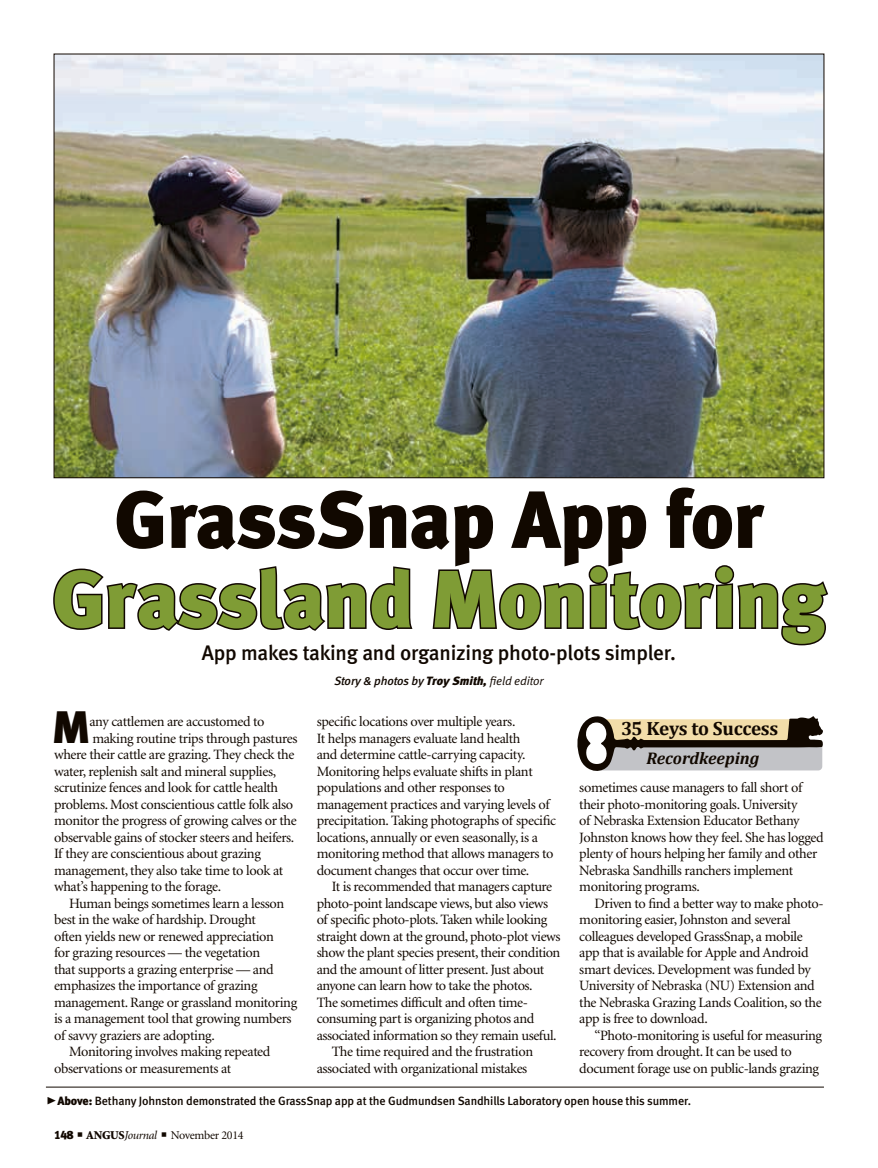
<style>
.page{position:relative;width:878px;height:1168px;background:#fff}
.page>*{position:absolute;margin:0;border:0;box-sizing:border-box;transform-origin:0 0}
.headline{font:81px "Meta Black LF";letter-spacing:-.01em;color:#7f9c35}
.headline-2{font:81px "Meta Black LF";letter-spacing:-.01em;color:#110800}
.Drop_Cap{font:45.45px "Meta Black LF";color:#110800}
.deck{font:21px "Meta Medium LF";letter-spacing:-.01em;color:#110800}
.t1{font:700 19.2px "Cambria";letter-spacing:-.02em;color:#110800}
.t2{font:italic 700 16.95px "Cambria";color:#110800}
.body_text{font:14.25px/16.5px "Minion";letter-spacing:-.025em;color:#110800}
.Drop_Cap-2{font:14.25px "Minion";letter-spacing:-.025em;color:#110800}
.cutlines{font:12px "Meta Medium LF";letter-spacing:-.01em;color:#110800}
.byline{font:italic 12px "Meta Medium LF";letter-spacing:-.01em;color:#110800}
.t3{font:12px "Minion";letter-spacing:-.025em;color:#110800}
.s1{font-family:"Meta Black LF"}
.s2{font-family:"Meta Normal LF"}
.s3{font-family:"Meta Black Caps Expert";font-size:21px}
.s4{font-weight:900}
.s5{font-style:italic}
</style>
<div class="page">
<svg style="left:577px;top:716px;width:246px;height:55px;background:#aea698"></svg>
<img style="left:56px;top:56px;width:766px;height:420px">
<svg style="left:53px;top:566px;width:360px;height:65px"></svg>
<svg style="left:432px;top:565px;width:396px;height:81px"></svg>
<hr style="left:46px;top:1087px;width:778px;height:1px;background:#110800">
<p class="headline-2" style="left:114px;top:471px;width:651px">GrassSnap App for</p>
<p class="headline" style="left:52px;top:550px;width:775px">Grassland Monitoring</p>
<p class="deck" style="left:202px;top:640px;width:475px">App makes taking and organizing photo-plots simpler.</p>
<p class="byline" style="left:334px;top:674px;width:211px">Story &amp; photos by <span class="s1">Troy Smith,</span> <span class="s2">field editor</span></p>
<p class="Drop_Cap" style="left:52px;top:699px;width:40px">M</p>
<p class="Drop_Cap-2" style="left:89px;top:714px;width:176px">any cattlemen are accustomed to</p>
<p class="Drop_Cap-2" style="left:92px;top:731px;width:206px">making routine trips through pastures</p>
<p class="Drop_Cap-2" style="left:54px;top:747px;width:242px">where their cattle are grazing. They check the</p>
<p class="Drop_Cap-2" style="left:54px;top:764px;width:224px">water, replenish salt and mineral supplies,</p>
<p class="Drop_Cap-2" style="left:54px;top:780px;width:226px">scrutinize fences and look for cattle health</p>
<p class="Drop_Cap-2" style="left:54px;top:797px;width:241px">problems. Most conscientious cattle folk also</p>
<p class="Drop_Cap-2" style="left:54px;top:813px;width:244px">monitor the progress of growing calves or the</p>
<p class="Drop_Cap-2" style="left:54px;top:830px;width:242px">observable gains of stocker steers and heifers.</p>
<p class="Drop_Cap-2" style="left:54px;top:846px;width:208px">If they are conscientious about grazing</p>
<p class="Drop_Cap-2" style="left:54px;top:863px;width:231px">management, they also take time to look at</p>
<p class="Drop_Cap-2" style="left:54px;top:879px;width:169px">what’s happening to the forage.</p>
<p class="body_text" style="left:54px;top:895px;width:245px;text-indent:15px">Human beings sometimes learn a lesson best in the wake of hardship. Drought<br>often yields new or renewed appreciation<br>for grazing resources — the vegetation<br>that supports a grazing enterprise — and emphasizes the importance of grazing management. Range or grassland monitoring is a management tool that growing numbers of savvy graziers are adopting.</p>
<p class="body_text" style="left:54px;top:1044px;width:218px;text-indent:15px">Monitoring involves making repeated observations or measurements at</p>
<p class="body_text" style="left:316px;top:714px;width:241px">specific locations over multiple years.<br>It helps managers evaluate land health<br>and determine cattle-carrying capacity.<br>Monitoring helps evaluate shifts in plant populations and other responses to management practices and varying levels of precipitation. Taking photographs of specific locations, annually or even seasonally, is a monitoring method that allows managers to document changes that occur over time.</p>
<p class="body_text" style="left:316px;top:879px;width:245px;text-indent:15px">It is recommended that managers capture photo-point landscape views, but also views of specific photo-plots. Taken while looking straight down at the ground, photo-plot views show the plant species present, their condition and the amount of litter present. Just about anyone can learn how to take the photos.<br>The sometimes difficult and often time&shy;consuming part is organizing photos and associated information so they remain useful.</p>
<p class="body_text" style="left:316px;top:1044px;width:218px;text-indent:15px">The time required and the frustration associated with organizational mistakes</p>
<p class="t1" style="left:621px;top:715px;width:158px">35 Keys to Success</p>
<p class="t2" style="left:646px;top:746px;width:114px">Recordkeeping</p>
<p class="body_text" style="left:579px;top:780px;width:246px">sometimes cause managers to fall short of their photo-monitoring goals. University<br>of Nebraska Extension Educator Bethany Johnston knows how they feel. She has logged plenty of hours helping her family and other Nebraska Sandhills ranchers implement monitoring programs.</p>
<p class="body_text" style="left:579px;top:895px;width:246px;text-indent:15px">Driven to find a better way to make photo&shy;monitoring easier, Johnston and several colleagues developed GrassSnap, a mobile app that is available for Apple and Android smart devices. Development was funded by University of Nebraska (NU) Extension and the Nebraska Grazing Lands Coalition, so the app is free to download.</p>
<p class="body_text" style="left:579px;top:1027px;width:244px;text-indent:15px">“Photo-monitoring is useful for measuring recovery from drought. It can be used to document forage use on public-lands grazing</p>
<p class="cutlines" style="left:46px;top:1094px;width:646px"><span class="s3">@</span><span class="s1">Above:</span> Bethany Johnston demonstrated the GrassSnap app at the Gudmundsen Sandhills Laboratory open house this summer.</p>
<p class="t3" style="left:54px;top:1129px;width:191px"><span class="s1">148</span> ■ <span class="s4">ANGUS</span><span class="s5">Journal</span> ■ November 2014</p>
</div>
